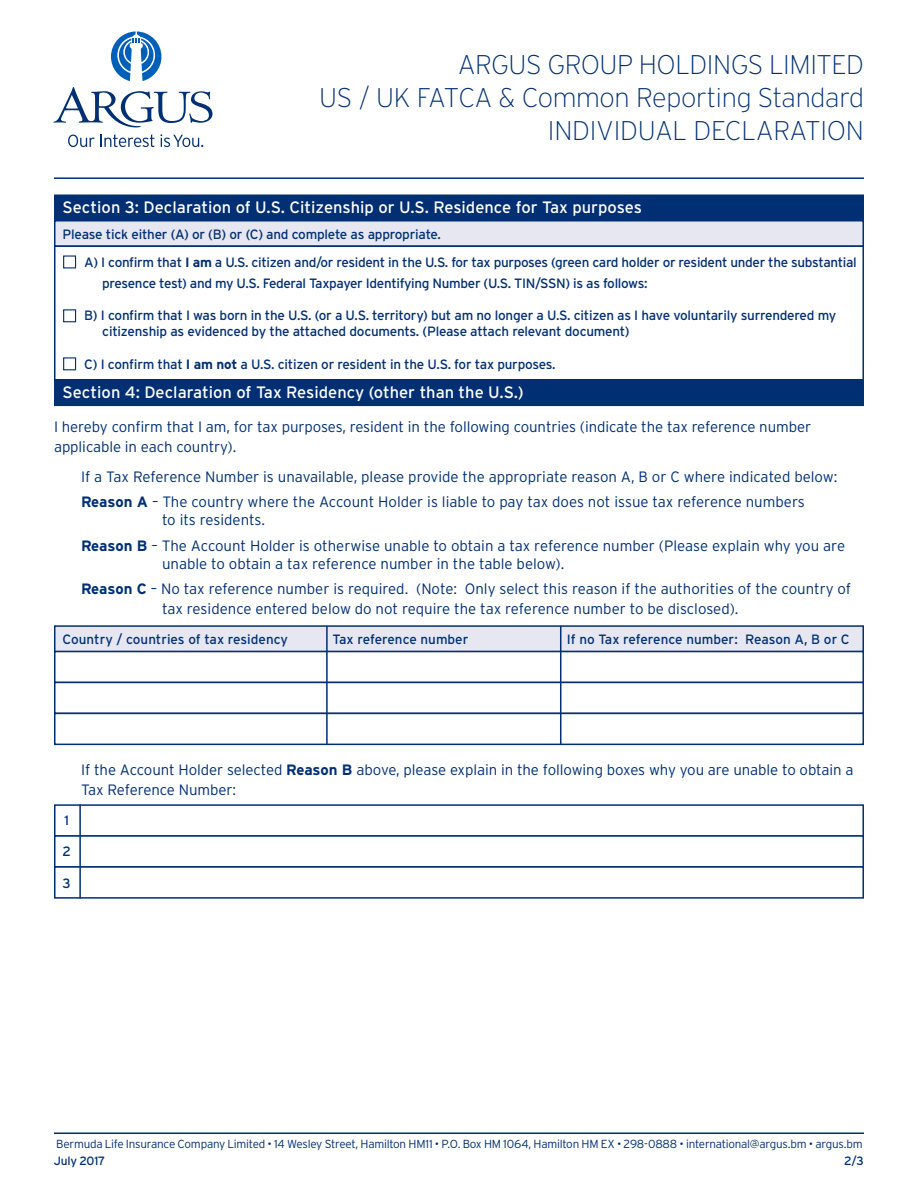
<style>
.page{position:relative;width:918px;height:1188px;background:#fff}
.page>*{position:absolute;margin:0;border:0;box-sizing:border-box;transform-origin:0 0}
.t1{font:200 27px "Interstate";letter-spacing:-.02em;color:#002f73}
.t2{font:16.5px "Interstate";color:#fff}
.t3{font:300 15px/19.5px "Interstate";letter-spacing:-.005em;color:#002f73}
.t4{font:13.5px/21px "Interstate";letter-spacing:-.02em;color:#002f73}
.t5{font:13.5px "Interstate";color:#002f73}
.t6{font:12px "Interstate";letter-spacing:-.02em;color:#002f73}
.t7{font:300 11.7px "Interstate";letter-spacing:-.02em;color:#002f73}
.s1{font-weight:700}
</style>
<div class="page">
<svg style="left:111px;top:31px;width:50px;height:50px"></svg>
<svg style="left:53px;top:87px;width:159px;height:40px"></svg>
<svg style="left:68px;top:134px;width:86px;height:13px"></svg>
<svg style="left:160px;top:134px;width:43px;height:13px"></svg>
<hr style="left:54px;top:177px;width:810px;height:2px;background:#002f73">
<div style="left:54px;top:195px;width:810px;height:27px;background:#002f73"></div>
<div style="left:54px;top:220px;width:810px;height:27px;background:#e7e7f1;border:2px solid #002f73"></div>
<div style="left:54px;top:245px;width:810px;height:135px;background:#fff;border:2px solid #002f73"></div>
<div style="left:63px;top:255px;width:13px;height:13px;border:1px solid #002f73"></div>
<div style="left:63px;top:309px;width:13px;height:13px;border:1px solid #002f73"></div>
<div style="left:63px;top:357px;width:13px;height:13px;border:1px solid #002f73"></div>
<div style="left:54px;top:379px;width:810px;height:27px;background:#002f73"></div>
<div style="left:54px;top:625px;width:810px;height:27px;background:#e7e7f1;border:2px solid #002f73"></div>
<div style="left:54px;top:651px;width:810px;height:32px;background:#fff;border:2px solid #002f73"></div>
<div style="left:54px;top:804px;width:810px;height:33px;background:#fff;border:2px solid #002f73"></div>
<div style="left:54px;top:682px;width:810px;height:32px;background:#fff;border:2px solid #002f73"></div>
<div style="left:54px;top:835px;width:810px;height:33px;background:#fff;border:2px solid #002f73"></div>
<div style="left:54px;top:713px;width:810px;height:32px;background:#fff;border:2px solid #002f73"></div>
<div style="left:54px;top:866px;width:810px;height:33px;background:#fff;border:2px solid #002f73"></div>
<hr style="left:326px;top:626px;width:2px;height:119px;background:#002f73">
<hr style="left:79px;top:804px;width:2px;height:95px;background:#002f73">
<hr style="left:560px;top:626px;width:1px;height:118px;background:#002f73">
<hr style="left:54px;top:1132px;width:810px;height:2px;background:#002f73">
<p class="t1" style="left:458px;top:49px;width:408px">ARGUS GROUP HOLDINGS LIMITED</p>
<p class="t1" style="left:319px;top:82px;width:546px">US / UK FATCA &amp; Common Reporting Standard</p>
<p class="t1" style="left:548px;top:115px;width:318px">INDIVIDUAL DECLARATION</p>
<p class="t2" style="left:63px;top:198px;width:581px">Section 3: Declaration of U.S. Citizenship or U.S. Residence for Tax purposes</p>
<p class="t4" style="left:102px;top:251px;width:756px;text-indent:-18px">A) I confirm that <span class="s1">I am</span> a U.S. citizen and/or resident in the U.S. for tax purposes (green card holder or resident under the substantial presence test) and my U.S. Federal Taxpayer Identifying Number (U.S. TIN/SSN) is as follows:</p>
<p class="t4" style="left:102px;top:307px;width:736px;line-height:16.2px;text-indent:-18px">B) I confirm that I was born in the U.S. (or a U.S. territory) but am no longer a U.S. citizen as I have voluntarily surrendered my citizenship as evidenced by the attached documents. (Please attach relevant document)</p>
<p class="t4" style="left:84px;top:353px;width:473px">C) I confirm that <span class="s1">I am not</span> a U.S. citizen or resident in the U.S. for tax purposes.</p>
<p class="t2" style="left:63px;top:383px;width:463px">Section 4: Declaration of Tax Residency (other than the U.S.)</p>
<p class="t3" style="left:54px;top:417px;width:759px">I hereby confirm that I am, for tax purposes, resident in the following countries (indicate the tax reference number applicable in each country).</p>
<p class="t3" style="left:81px;top:467px;width:758px">If a Tax Reference Number is unavailable, please provide the appropriate reason A, B or C where indicated below:</p>
<p class="t3" style="left:162px;top:493px;width:644px;line-height:18px;text-indent:-81px"><span class="s1">Reason A</span> – The country where the Account Holder is liable to pay tax does not issue tax reference numbers to its residents.</p>
<p class="t3" style="left:162px;top:537px;width:685px;line-height:18px;text-indent:-81px"><span class="s1">Reason B</span> – The Account Holder is otherwise unable to obtain a tax reference number (Please explain why you are unable to obtain a tax reference number in the table below).</p>
<p class="t3" style="left:162px;top:579px;width:691px;text-indent:-81px"><span class="s1">Reason C</span> – No tax reference number is required. (Note: Only select this reason if the authorities of the country of tax residence entered below do not require the tax reference number to be disclosed).</p>
<p class="t4" style="left:63px;top:224px;width:380px">Please tick either (A) or (B) or (C) and complete as appropriate.</p>
<p class="t5" style="left:63px;top:632px;width:227px">Country / countries of tax residency</p>
<p class="t5" style="left:333px;top:632px;width:137px">Tax reference number</p>
<p class="t5" style="left:567px;top:632px;width:284px">If no Tax reference number: Reason A, B or C</p>
<p class="t4" style="left:64px;top:809px;width:6px">1</p>
<p class="t4" style="left:62px;top:841px;width:10px">2</p>
<p class="t4" style="left:63px;top:872px;width:10px">3</p>
<p class="t3" style="left:81px;top:760px;width:774px">If the Account Holder selected <span class="s1">Reason B</span> above, please explain in the following boxes why you are unable to obtain a<br>Tax Reference Number:</p>
<p class="t7" style="left:56px;top:1137px;width:808px">Bermuda Life Insurance Company Limited • 14 Wesley Street, Hamilton HM11 • P.O. Box HM 1064, Hamilton HM EX • 298-0888 • international@argus.bm • argus.bm</p>
<p class="t6" style="left:54px;top:1154px;width:53px">July 2017</p>
<p class="t6" style="left:844px;top:1154px;width:21px">2/3</p>
</div>
